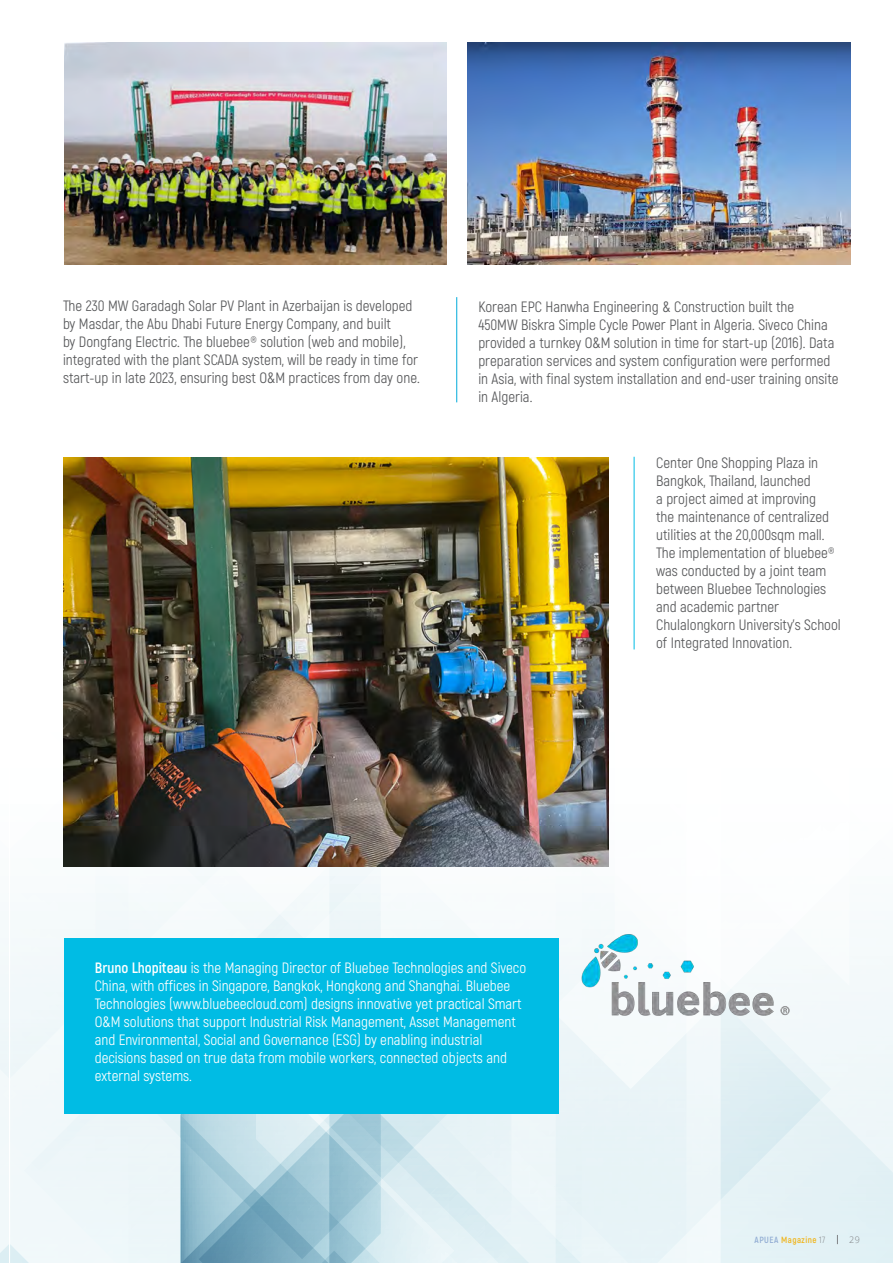
<style>
.page{position:relative;width:893px;height:1263px;background:#fff}
.page>*{position:absolute;margin:0;border:0;box-sizing:border-box;transform-origin:0 0}
.t1{font:15px/18px "Akrobat";color:#58595b}
.t2{font:15px/18px "Akrobat";color:#fff}
.t3{font:700 9px "Akrobat";letter-spacing:.05em;color:#f0b51c}
.t4{font:300 9px "Open Sans";color:#7c7e81}
.s1{font-weight:700}
.s2{color:#93aed4}
.s3{font-weight:300;color:#7c7e81}
</style>
<div class="page">
<div style="left:0;top:938px;width:9px;height:325px;background:#f1f8fa"></div>
<div style="left:10px;top:657px;width:883px;height:606px;background:linear-gradient(to bottom,#fff,#eaf5f8)"></div>
<svg style="left:128px;top:866px;width:128px;height:397px"></svg>
<div style="left:64px;top:938px;width:494px;height:175px;background:#00bce4"></div>
<img style="left:65px;top:43px;width:381px;height:222px">
<img style="left:468px;top:43px;width:382px;height:222px">
<img style="left:63px;top:457px;width:546px;height:409px">
<hr style="left:634px;top:457px;width:1px;height:192px;background:#00bce4">
<hr style="left:456px;top:297px;width:1px;height:105px;background:#00aada">
<svg style="left:256px;top:657px;width:637px;height:606px"></svg>
<p class="t1" style="left:63px;top:297px;width:358px">The 230 MW Garadagh Solar PV Plant in Azerbaijan is developed by Masdar, the Abu Dhabi Future Energy Company, and built<br>by Dongfang Electric. The bluebee® solution (web and mobile), integrated with the plant SCADA system, will be ready in time for start-up in late 2023, ensuring best O&amp;M practices from day one.</p>
<p class="t1" style="left:478px;top:298px;width:362px">Korean EPC Hanwha Engineering &amp; Construction built the<br>450MW Biskra Simple Cycle Power Plant in Algeria. Siveco China provided a turnkey O&amp;M solution in time for start-up (2016). Data preparation services and system configuration were performed in Asia, with final system installation and end-user training onsite in Algeria.</p>
<p class="t2" style="left:95px;top:959px;width:433px"><span class="s1">Bruno Lhopiteau</span> is the Managing Director of Bluebee Technologies and Siveco China, with offices in Singapore, Bangkok, Hongkong and Shanghai. Bluebee Technologies (www.bluebeecloud.com) designs innovative yet practical Smart O&amp;M solutions that support Industrial Risk Management, Asset Management and Environmental, Social and Governance (ESG) by enabling industrial decisions based on true data from mobile workers, connected objects and external systems.</p>
<p class="t1" style="left:656px;top:454px;width:186px">Center One Shopping Plaza in<br>Bangkok, Thailand, launched<br>a project aimed at improving<br>the maintenance of centralized utilities at the 20,000sqm mall.<br>The implementation of bluebee® was conducted by a joint team between Bluebee Technologies and academic partner<br>Chulalongkorn University’s School of Integrated Innovation.</p>
<p class="t3" style="left:755px;top:1235px;width:72px"><span class="s2">APUEA</span> Magazine <span class="s3">17</span></p>
<p class="t4" style="left:849px;top:1234px;width:12px">29</p>
</div>
